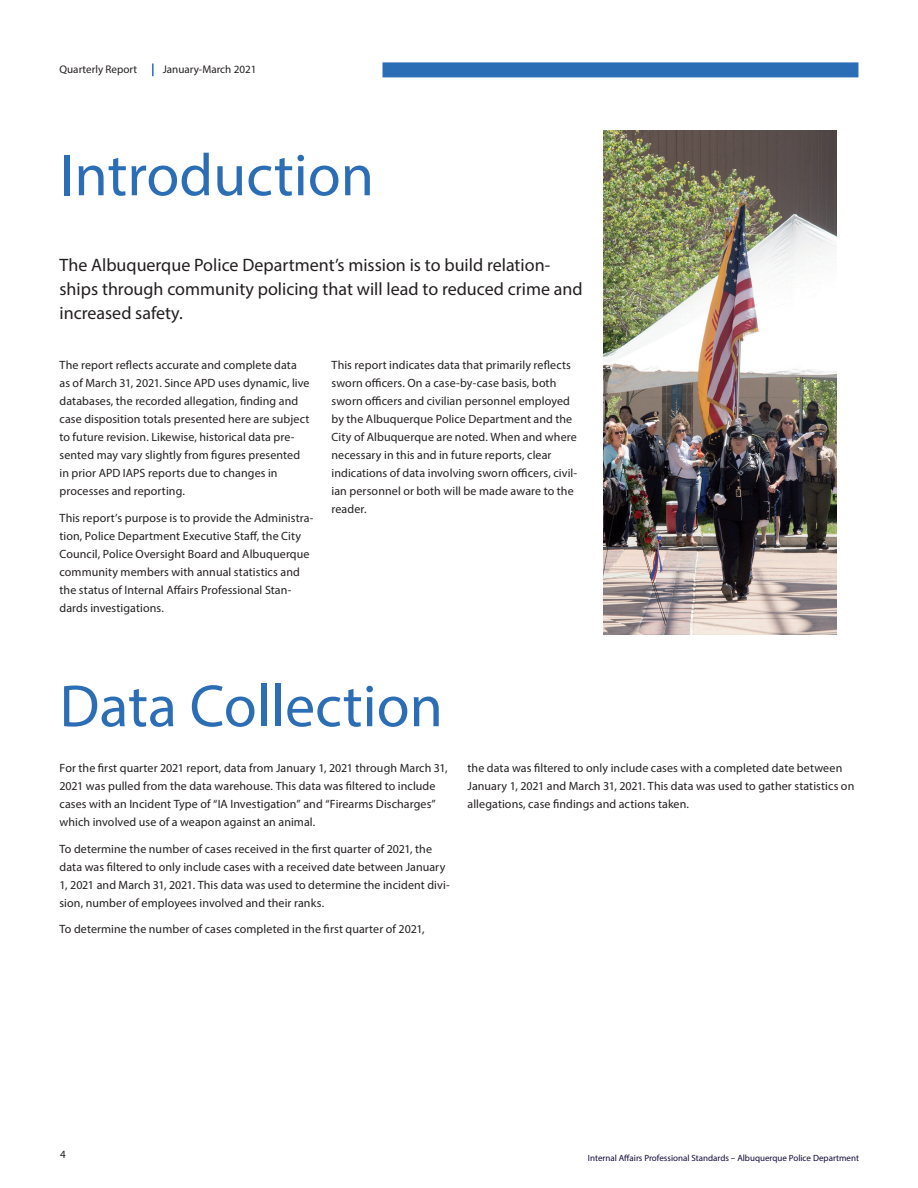
<style>
.page{position:relative;width:918px;height:1188px;background:#fff}
.page>*{position:absolute;margin:0;border:0;box-sizing:border-box;transform-origin:0 0}
.t1{font:60px "Myriad Pro";color:#2b6eb6}
.t2{font:18px/23.7px "Myriad Pro";color:#231f20}
.t3{font:12px/18px "Myriad Pro";letter-spacing:.005em;color:#231f20}
.t4{font:11.1px "Myriad Pro";color:#231f20}
.t5{font:9px "Myriad Pro";color:#140a3a}
</style>
<div class="page">
<img style="left:604px;top:130px;width:233px;height:504px">
<div style="left:382px;top:62px;width:476px;height:15px;background:#2b6eb6"></div>
<svg style="left:152px;top:64px;width:2px;height:12px"></svg>
<p class="t4" style="left:60px;top:63px;width:79px">Quarterly Report</p>
<p class="t4" style="left:163px;top:63px;width:95px">January-March 2021</p>
<h1 class="t1" style="left:60px;top:138px;width:316px">Introduction</h1>
<h2 class="t2" style="left:60px;top:253px;width:525px">The Albuquerque Police Department’s mission is to build relation&shy;ships through community policing that will lead to reduced crime and increased safety.</h2>
<p class="t3" style="left:60px;top:356px;width:252px">The report reflects accurate and complete data as of March 31, 2021. Since APD uses dynamic, live databases, the recorded allegation, finding and case disposition totals presented here are subject to future revision. Likewise, historical data pre&shy;sented may vary slightly from figures presented in prior APD IAPS reports due to changes in processes and reporting.</p>
<p class="t3" style="left:60px;top:509px;width:256px">This report’s purpose is to provide the Administra&shy;tion, Police Department Executive Staff, the City Council, Police Oversight Board and Albuquerque community members with annual statistics and the status of Internal Affairs Professional Stan&shy;dards investigations.</p>
<p class="t3" style="left:332px;top:356px;width:247px">This report indicates data that primarily reflects sworn officers. On a case-by-case basis, both sworn officers and civilian personnel employed by the Albuquerque Police Department and the City of Albuquerque are noted. When and where necessary in this and in future reports, clear indications of data involving sworn officers, civil&shy;ian personnel or both will be made aware to the reader.</p>
<h1 class="t1" style="left:60px;top:669px;width:385px">Data Collection</h1>
<p class="t3" style="left:60px;top:759px;width:390px">For the first quarter 2021 report, data from January 1, 2021 through March 31, 2021 was pulled from the data warehouse. This data was filtered to include cases with an Incident Type of “IA Investigation” and “Firearms Discharges” which involved use of a weapon against an animal.</p>
<p class="t3" style="left:60px;top:839px;width:392px">To determine the number of cases received in the first quarter of 2021, the data was filtered to only include cases with a received date between January 1, 2021 and March 31, 2021. This data was used to determine the incident divi&shy;sion, number of employees involved and their ranks.</p>
<p class="t3" style="left:60px;top:920px;width:367px">To determine the number of cases completed in the first quarter of 2021,</p>
<p class="t3" style="left:468px;top:759px;width:388px">the data was filtered to only include cases with a completed date between<br>January 1, 2021 and March 31, 2021. This data was used to gather statistics on allegations, case findings and actions taken.</p>
<p class="t4" style="left:60px;top:1148px;width:7px">4</p>
<p class="t5" style="left:588px;top:1153px;width:273px">Internal Affairs Professional Standards – Albuquerque Police Department</p>
</div>
